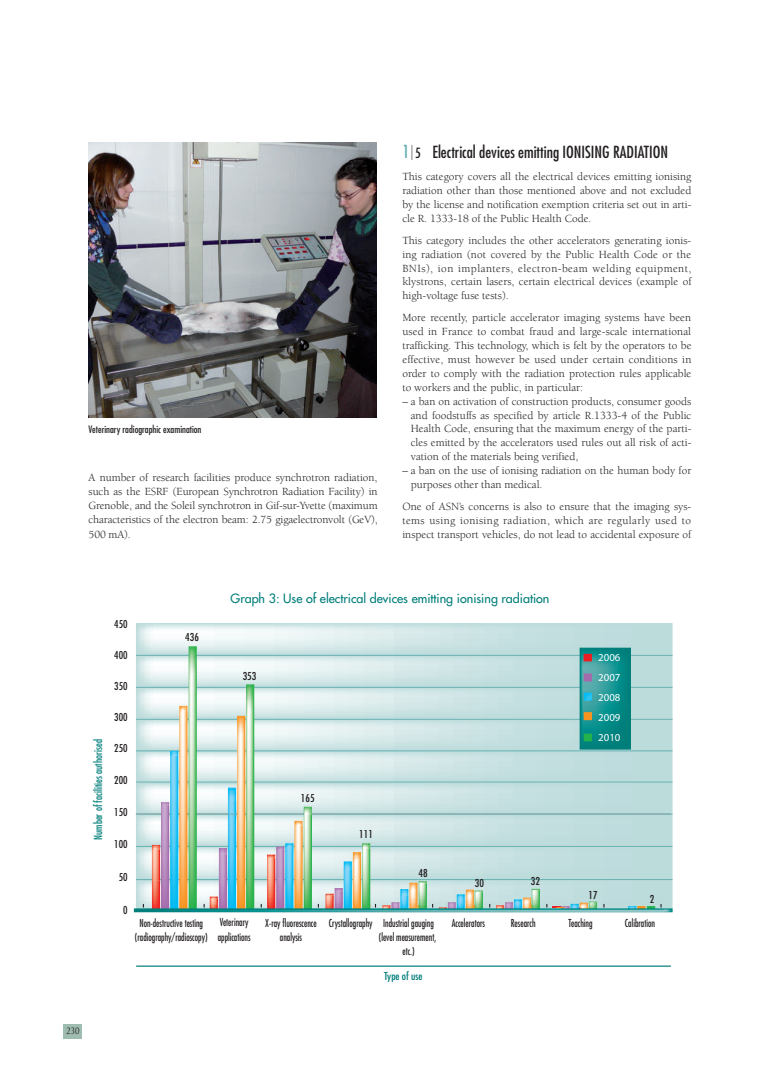
<style>
.page{position:relative;width:780px;height:1088px;background:#fff}
.page>*{position:absolute;margin:0;border:0;box-sizing:border-box;transform-origin:0 0}
.t1{font:condensed 16.25px "Futura";color:#231f20}
.t2{font:12.5px "Futura";color:#007e7a}
.t3{font:11.25px/13.9px "Berkeley";color:#231f20;text-align:justify}
.t4{font:condensed 10.75px "Futura";color:#007e7a}
.t5{font:condensed 10.62px/14.2px "Futura";color:#231f20;text-align:center;scale:.85 1}
.t6{font:condensed 10.62px "Futura";color:#231f20}
.t7{font:condensed 10.62px "Futura";color:#231f20;scale:1.05 1}
.t8{font:10.62px/20px "Myriad";color:#fff;text-align:justify}
.t9{font:condensed 10.62px "Futura";color:#007e7a;scale:1.04 1}
.t10{font:condensed 10px "Futura";color:#231f20}
.t11{font:10px "Optima";color:#231f20;scale:.8 1}
.s1{font-size:17.5px;color:#67b1b2}
.s2{font-size:20px}
.s3{font-size:13.75px}
</style>
<div class="page">
<div style="left:64px;top:1024px;width:18px;height:14px;background:#9ebcb0"></div>
<hr style="left:136px;top:965px;width:534px;height:2px;background:#007e7a">
<svg style="left:134px;top:623px;width:538px;height:289px;background:#c0dbd8"></svg>
<img style="left:89px;top:142px;width:287px;height:275px">
<p class="t10" style="left:89px;top:424px;width:114px">Veterinary radiographic examination</p>
<p class="t3" style="left:89px;top:471px;width:290px;line-height:14.2px">A number of research facilities produce synchrotron radiation, such as the ESRF (European Synchrotron Radiation Facility) in Grenoble, and the Soleil synchrotron in Gif-sur-Yvette (maximum characteristics of the electron beam: 2.75 gigaelectronvolt (GeV), 500 mA).</p>
<h1 class="t1" style="left:402px;top:145px;width:267px"><span class="s1">1</span><span class="s2">I</span> <span class="s3">5</span> Electrical devices emitting IONISING RADIATION</h1>
<p class="t3" style="left:402px;top:171px;width:290px">This category covers all the electrical devices emitting ionising radiation other than those mentioned above and not excluded by the license and notification exemption criteria set out in arti&shy;cle R. 1333-18 of the Public Health Code.</p>
<p class="t3" style="left:402px;top:234px;width:290px">This category includes the other accelerators generating ionis&shy;ing radiation (not covered by the Public Health Code or the BNIs), ion implanters, electron-beam welding equipment, klystrons, certain lasers, certain electrical devices (example of high-voltage fuse tests).</p>
<p class="t3" style="left:402px;top:312px;width:290px">More recently, particle accelerator imaging systems have been used in France to combat fraud and large-scale international trafficking. This technology, which is felt by the operators to be effective, must however be used under certain conditions in order to comply with the radiation protection rules applicable to workers and the public, in particular:</p>
<p class="t3" style="left:411px;top:395px;width:282px;text-indent:-8px">– a ban on activation of construction products, consumer goods and foodstuffs as specified by article R.1333-4 of the Public Health Code, ensuring that the maximum energy of the parti&shy;cles emitted by the accelerators used rules out all risk of acti&shy;vation of the materials being verified,</p>
<p class="t3" style="left:411px;top:465px;width:282px;text-indent:-8px">– a ban on the use of ionising radiation on the human body for purposes other than medical.</p>
<p class="t3" style="left:402px;top:500px;width:290px">One of ASN’s concerns is also to ensure that the imaging sys&shy;tems using ionising radiation, which are regularly used to inspect transport vehicles, do not lead to accidental exposure of</p>
<p class="t4" style="left:93px;top:840px;width:102px;rotate:-90deg">Number of facilities authorised</p>
<p class="t6" style="left:114px;top:619px;width:15px">450</p>
<p class="t6" style="left:114px;top:650px;width:15px">400</p>
<p class="t6" style="left:114px;top:681px;width:15px">350</p>
<p class="t6" style="left:114px;top:712px;width:15px">300</p>
<p class="t6" style="left:114px;top:743px;width:15px">250</p>
<p class="t6" style="left:114px;top:775px;width:15px">200</p>
<p class="t6" style="left:114px;top:807px;width:15px">150</p>
<p class="t6" style="left:114px;top:839px;width:15px">100</p>
<p class="t6" style="left:119px;top:872px;width:10px">50</p>
<p class="t6" style="left:123px;top:905px;width:6px">0</p>
<p class="t7" style="left:185px;top:632px;width:15px">436</p>
<p class="t2" style="left:230px;top:592px;width:320px">Graph 3: Use of electrical devices emitting ionising radiation</p>
<p class="t7" style="left:243px;top:671px;width:15px">353</p>
<p class="t7" style="left:301px;top:793px;width:15px">165</p>
<p class="t7" style="left:359px;top:829px;width:15px">111</p>
<p class="t7" style="left:418px;top:868px;width:10px">48</p>
<p class="t7" style="left:475px;top:878px;width:10px">30</p>
<p class="t7" style="left:531px;top:876px;width:10px">32</p>
<p class="t8" style="left:598px;top:648px;width:24px">2006<br>2007<br>2008<br>2009<br>2010</p>
<p class="t7" style="left:588px;top:890px;width:10px">17</p>
<p class="t7" style="left:649px;top:894px;width:6px">2</p>
<p class="t5" style="left:265px;top:916px;width:62px">X-ray fluorescence analysis</p>
<p class="t5" style="left:139px;top:916px;width:76px">Non-destructive testing</p>
<p class="t5" style="left:329px;top:916px;width:53px">Crystallography</p>
<p class="t5" style="left:135px;top:931px;width:87px">(radiography/radioscopy)</p>
<p class="t5" style="left:383px;top:916px;width:61px">Industrial gauging</p>
<p class="t5" style="left:452px;top:916px;width:41px">Accelerators</p>
<p class="t5" style="left:510px;top:916px;width:31px">Research</p>
<p class="t5" style="left:568px;top:916px;width:30px">Teaching</p>
<p class="t5" style="left:625px;top:916px;width:37px">Calibration</p>
<p class="t5" style="left:379px;top:931px;width:69px">(level measurement, etc.)</p>
<p class="t5" style="left:218px;top:916px;width:40px;text-align:left">Veterinary applications</p>
<p class="t9" style="left:384px;top:971px;width:38px">Type of use</p>
<p class="t11" style="left:66px;top:1026px;width:18px">230</p>
</div>
